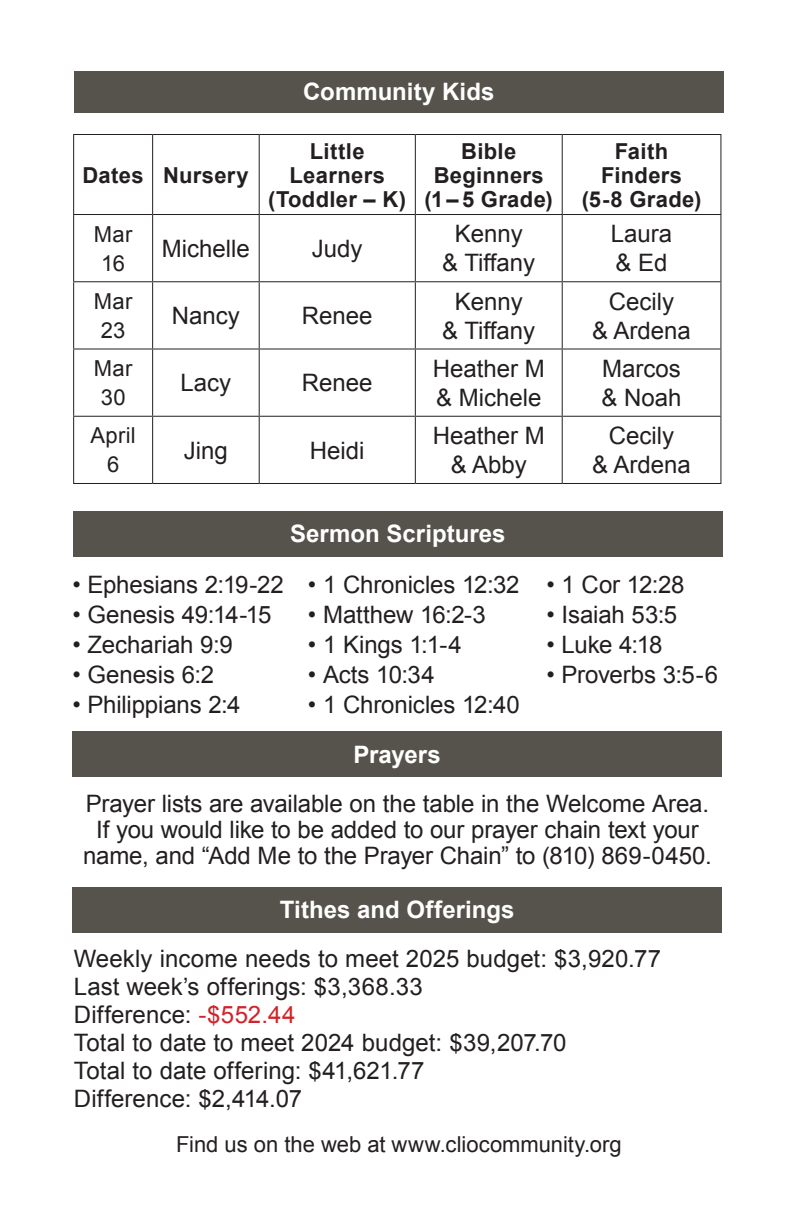
<style>
.page{position:relative;width:792px;height:1224px;background:#fff}
.page>*{position:absolute;margin:0;border:0;box-sizing:border-box;transform-origin:0 0}
.t1{font:24px/28.8px "Arial";color:#231f20;text-align:center}
.t2{font:700 24px "Arial";color:#fff}
.t3{font:700 22px/24px "Arial";letter-spacing:.015em;color:#231f20;text-align:center}
.t4{font:22px/28.8px "Arial";color:#231f20;text-align:center}
.s1{color:#d1232a}
</style>
<div class="page">
<div style="left:72px;top:732px;width:650px;height:45px;background:#55534b"></div>
<div style="left:74px;top:71px;width:650px;height:41px;background:#55534b"></div>
<div style="left:72px;top:887px;width:650px;height:45px;background:#55534b"></div>
<div style="left:73px;top:511px;width:650px;height:45px;background:#55534b"></div>
<hr style="left:73px;top:134px;width:80px;height:1px;background:#231f20">
<hr style="left:73px;top:135px;width:1px;height:79px;background:#231f20">
<hr style="left:153px;top:134px;width:106px;height:1px;background:#231f20">
<hr style="left:152px;top:135px;width:1px;height:79px;background:#231f20">
<hr style="left:259px;top:134px;width:156px;height:1px;background:#231f20">
<hr style="left:259px;top:135px;width:1px;height:79px;background:#231f20">
<hr style="left:415px;top:134px;width:147px;height:1px;background:#231f20">
<hr style="left:562px;top:134px;width:159px;height:1px;background:#231f20">
<hr style="left:562px;top:135px;width:1px;height:79px;background:#231f20">
<hr style="left:720px;top:135px;width:1px;height:79px;background:#231f20">
<hr style="left:73px;top:214px;width:80px;height:1px;background:#231f20">
<hr style="left:73px;top:215px;width:1px;height:66px;background:#231f20">
<hr style="left:415px;top:214px;width:147px;height:1px;background:#231f20">
<hr style="left:562px;top:214px;width:159px;height:1px;background:#231f20">
<hr style="left:562px;top:215px;width:1px;height:66px;background:#231f20">
<hr style="left:720px;top:215px;width:1px;height:66px;background:#231f20">
<hr style="left:73px;top:281px;width:80px;height:1px;background:#231f20">
<hr style="left:73px;top:282px;width:1px;height:67px;background:#231f20">
<hr style="left:415px;top:281px;width:147px;height:1px;background:#231f20">
<hr style="left:562px;top:281px;width:159px;height:1px;background:#231f20">
<hr style="left:562px;top:282px;width:1px;height:67px;background:#231f20">
<hr style="left:720px;top:282px;width:1px;height:67px;background:#231f20">
<hr style="left:73px;top:349px;width:80px;height:1px;background:#231f20">
<hr style="left:73px;top:350px;width:1px;height:66px;background:#231f20">
<hr style="left:415px;top:349px;width:147px;height:1px;background:#231f20">
<hr style="left:562px;top:349px;width:159px;height:1px;background:#231f20">
<hr style="left:562px;top:350px;width:1px;height:66px;background:#231f20">
<hr style="left:720px;top:350px;width:1px;height:66px;background:#231f20">
<hr style="left:73px;top:416px;width:80px;height:1px;background:#231f20">
<hr style="left:73px;top:417px;width:1px;height:66px;background:#231f20">
<hr style="left:415px;top:416px;width:147px;height:1px;background:#231f20">
<hr style="left:562px;top:416px;width:159px;height:1px;background:#231f20">
<hr style="left:562px;top:417px;width:1px;height:66px;background:#231f20">
<hr style="left:720px;top:417px;width:1px;height:66px;background:#231f20">
<hr style="left:73px;top:483px;width:80px;height:1px;background:#231f20">
<hr style="left:415px;top:483px;width:147px;height:1px;background:#231f20">
<hr style="left:562px;top:483px;width:159px;height:1px;background:#231f20">
<hr style="left:153px;top:214px;width:106px;height:1px;background:#231f20">
<hr style="left:152px;top:215px;width:1px;height:66px;background:#231f20">
<hr style="left:259px;top:214px;width:156px;height:1px;background:#231f20">
<hr style="left:259px;top:215px;width:1px;height:66px;background:#231f20">
<hr style="left:153px;top:281px;width:106px;height:1px;background:#231f20">
<hr style="left:152px;top:282px;width:1px;height:67px;background:#231f20">
<hr style="left:259px;top:281px;width:156px;height:1px;background:#231f20">
<hr style="left:259px;top:282px;width:1px;height:67px;background:#231f20">
<hr style="left:153px;top:349px;width:106px;height:1px;background:#231f20">
<hr style="left:152px;top:350px;width:1px;height:66px;background:#231f20">
<hr style="left:259px;top:349px;width:156px;height:1px;background:#231f20">
<hr style="left:259px;top:350px;width:1px;height:66px;background:#231f20">
<hr style="left:153px;top:416px;width:106px;height:1px;background:#231f20">
<hr style="left:152px;top:417px;width:1px;height:66px;background:#231f20">
<hr style="left:259px;top:416px;width:156px;height:1px;background:#231f20">
<hr style="left:259px;top:417px;width:1px;height:66px;background:#231f20">
<hr style="left:153px;top:483px;width:106px;height:1px;background:#231f20">
<hr style="left:259px;top:483px;width:156px;height:1px;background:#231f20">
<hr style="left:415px;top:135px;width:1px;height:79px;background:#231f20">
<hr style="left:415px;top:215px;width:1px;height:66px;background:#231f20">
<hr style="left:415px;top:282px;width:1px;height:67px;background:#231f20">
<hr style="left:415px;top:350px;width:1px;height:66px;background:#231f20">
<hr style="left:415px;top:417px;width:1px;height:66px;background:#231f20">
<p class="t3" style="left:83px;top:164px;width:168px">Dates Nursery</p>
<p class="t2" style="left:303px;top:76px;width:193px">Community Kids</p>
<p class="t3" style="left:268px;top:140px;width:140px">Little<br>Learners (Toddler – K)</p>
<p class="t3" style="left:425px;top:140px;width:130px">Bible<br>Beginners (1 – 5 Grade)</p>
<p class="t3" style="left:582px;top:140px;width:121px">Faith<br>Finders (5-8 Grade)</p>
<p class="t4" style="left:94px;top:220px;width:40px">Mar<br>16</p>
<p class="t4" style="left:94px;top:287px;width:40px">Mar<br>23</p>
<p class="t4" style="left:94px;top:354px;width:40px">Mar<br>30</p>
<p class="t4" style="left:90px;top:422px;width:47px">April<br>6</p>
<p class="t1" style="left:162px;top:234px;width:90px">Michelle</p>
<p class="t1" style="left:312px;top:234px;width:52px">Judy</p>
<p class="t1" style="left:172px;top:302px;width:70px">Nancy</p>
<p class="t1" style="left:302px;top:302px;width:72px">Renee</p>
<p class="t1" style="left:181px;top:369px;width:52px">Lacy</p>
<p class="t1" style="left:302px;top:369px;width:72px">Renee</p>
<p class="t1" style="left:184px;top:436px;width:46px">Jing</p>
<p class="t1" style="left:310px;top:436px;width:56px">Heidi</p>
<p class="t1" style="left:442px;top:220px;width:94px">Kenny<br>&amp; Tiffany</p>
<p class="t1" style="left:611px;top:220px;width:63px;text-align:left">Laura &amp; Ed</p>
<p class="t1" style="left:442px;top:287px;width:94px">Kenny<br>&amp; Tiffany</p>
<p class="t1" style="left:592px;top:287px;width:100px">Cecily<br>&amp; Ardena</p>
<p class="t1" style="left:433px;top:354px;width:114px;text-align:left">Heather M &amp; Michele</p>
<p class="t1" style="left:602px;top:354px;width:82px;text-align:left">Marcos &amp; Noah</p>
<p class="t1" style="left:433px;top:422px;width:114px">Heather M &amp; Abby</p>
<p class="t1" style="left:592px;top:422px;width:100px">Cecily<br>&amp; Ardena</p>
<p class="t2" style="left:290px;top:518px;width:217px">Sermon Scriptures</p>
<p class="t1" style="left:72px;top:571px;width:213px">• Ephesians 2:19-22</p>
<p class="t1" style="left:72px;top:601px;width:200px">• Genesis 49:14-15</p>
<p class="t1" style="left:72px;top:631px;width:162px">• Zechariah 9:9</p>
<p class="t1" style="left:72px;top:661px;width:143px">• Genesis 6:2</p>
<p class="t1" style="left:72px;top:691px;width:170px">• Philippians 2:4</p>
<p class="t1" style="left:308px;top:571px;width:213px">• 1 Chronicles 12:32</p>
<p class="t1" style="left:308px;top:601px;width:179px">• Matthew 16:2-3</p>
<p class="t1" style="left:308px;top:631px;width:155px">• 1 Kings 1:1-4</p>
<p class="t1" style="left:308px;top:661px;width:128px">• Acts 10:34</p>
<p class="t1" style="left:308px;top:691px;width:213px">• 1 Chronicles 12:40</p>
<p class="t2" style="left:354px;top:739px;width:89px">Prayers</p>
<p class="t1" style="left:547px;top:571px;width:140px">• 1 Cor 12:28</p>
<p class="t1" style="left:547px;top:601px;width:132px">• Isaiah 53:5</p>
<p class="t1" style="left:547px;top:631px;width:117px">• Luke 4:18</p>
<p class="t1" style="left:547px;top:661px;width:173px">• Proverbs 3:5-6</p>
<p class="t1" style="left:83px;top:791px;width:630px;line-height:26px">Prayer lists are available on the table in the Welcome Area.<br>If you would like to be added to our prayer chain text your name, and “Add Me to the Prayer Chain” to (810) 869-0450.</p>
<p class="t2" style="left:280px;top:894px;width:236px">Tithes and Offerings</p>
<p class="t1" style="left:74px;top:945px;width:589px;line-height:28px;text-align:left">Weekly income needs to meet 2025 budget: $3,920.77<br>Last week’s offerings: $3,368.33<br>Difference: <span class="s1">-$552.44<br></span>Total to date to meet 2024 budget: $39,207.70<br>Total to date offering: $41,621.77<br>Difference: $2,414.07</p>
<p class="t4" style="left:176px;top:1130px;width:447px">Find us on the web at www.cliocommunity.org</p>
</div>
